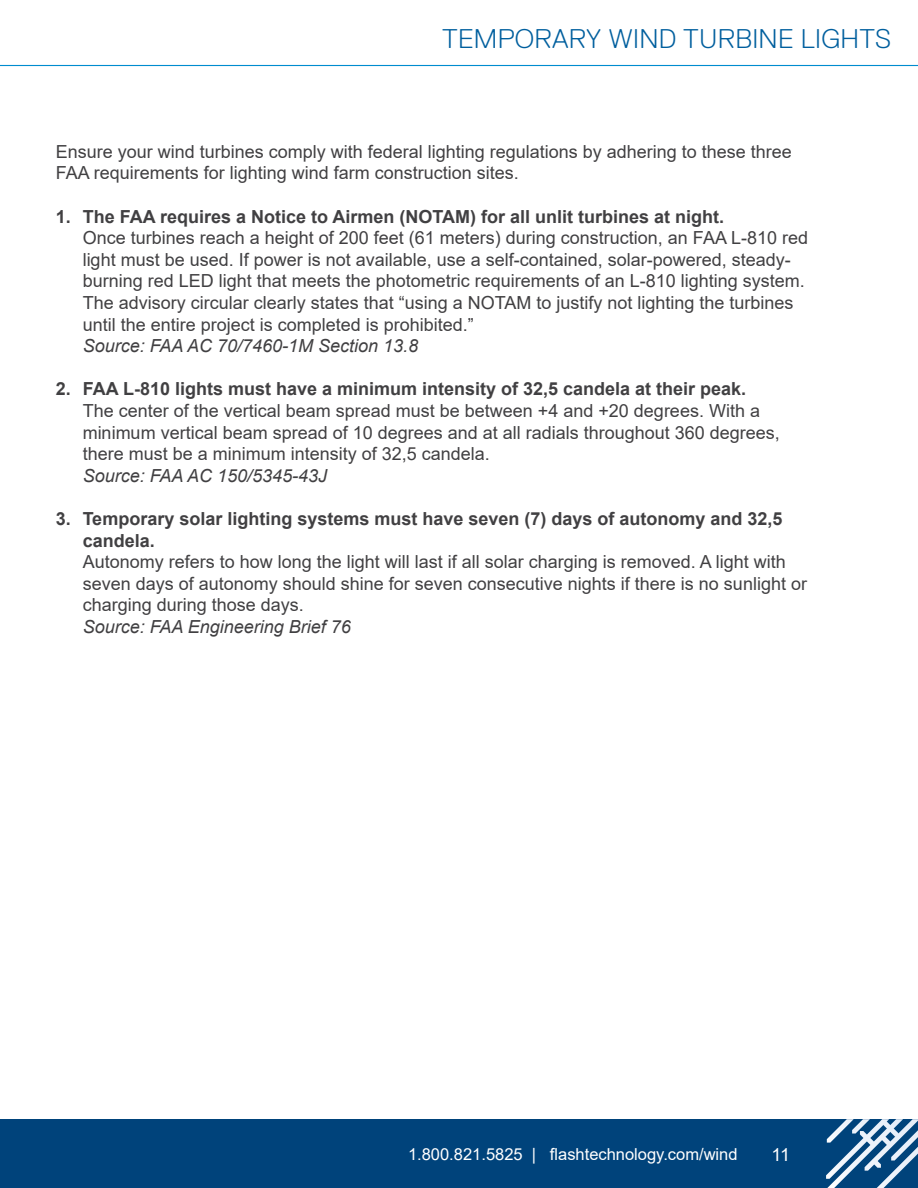
<style>
.page{position:relative;width:918px;height:1188px;background:#fff}
.page>*{position:absolute;margin:0;border:0;box-sizing:border-box;transform-origin:0 0}
.Page_titles{font:300 27px "Replica Std";letter-spacing:.01em;color:#005f9e}
.Body{font:18px/21.6px "Arial";color:#414042}
.t1{font:700 18px/21.6px "Arial";color:#414042}
.Body-2{font:italic 18px "Arial";color:#414042}
.t2{font:18px "Arial";color:#fff}
.t3{font:16.5px "Arial";color:#fff}
</style>
<div class="page">
<div style="left:0;top:1119px;width:918px;height:69px;background:#00437b"></div>
<hr style="left:0;top:65px;width:918px;height:1px;background:#008ccf">
<svg style="left:826px;top:1119px;width:92px;height:69px"></svg>
<p class="Page_titles" style="left:442px;top:23px;width:451px">TEMPORARY WIND TURBINE LIGHTS</p>
<p class="Body" style="left:56px;top:141px;width:738px">Ensure your wind turbines comply with federal lighting regulations by adhering to these three<br>FAA requirements for lighting wind farm construction sites.</p>
<p class="t1" style="left:56px;top:206px;width:670px">1. The FAA requires a Notice to Airmen (NOTAM) for all unlit turbines at night.</p>
<p class="Body" style="left:83px;top:227px;width:727px">Once turbines reach a height of 200 feet (61 meters) during construction, an FAA L-810 red light must be used. If power is not available, use a self-contained, solar-powered, steady&shy;burning red LED light that meets the photometric requirements of an L-810 lighting system.<br>The advisory circular clearly states that “using a NOTAM to justify not lighting the turbines until the entire project is completed is prohibited.”</p>
<p class="Body-2" style="left:83px;top:334px;width:337px">Source: FAA AC 70/7460-1M Section 13.8</p>
<p class="t1" style="left:56px;top:379px;width:692px">2. FAA L-810 lights must have a minimum intensity of 32,5 candela at their peak.</p>
<p class="Body" style="left:83px;top:400px;width:699px">The center of the vertical beam spread must be between +4 and +20 degrees. With a minimum vertical beam spread of 10 degrees and at all radials throughout 360 degrees, there must be a minimum intensity of 32,5 candela.</p>
<p class="Body-2" style="left:83px;top:464px;width:246px">Source: FAA AC 150/5345-43J</p>
<p class="t1" style="left:83px;top:508px;width:701px;text-indent:-27px">3. Temporary solar lighting systems must have seven (7) days of autonomy and 32,5 candela.</p>
<p class="Body" style="left:83px;top:551px;width:726px">Autonomy refers to how long the light will last if all solar charging is removed. A light with seven days of autonomy should shine for seven consecutive nights if there is no sunlight or charging during those days.</p>
<p class="Body-2" style="left:83px;top:615px;width:270px">Source: FAA Engineering Brief 76</p>
<p class="t3" style="left:408px;top:1143px;width:331px">1.800.821.5825 | flashtechnology.com/wind</p>
<p class="t2" style="left:771px;top:1142px;width:20px">11</p>
</div>
